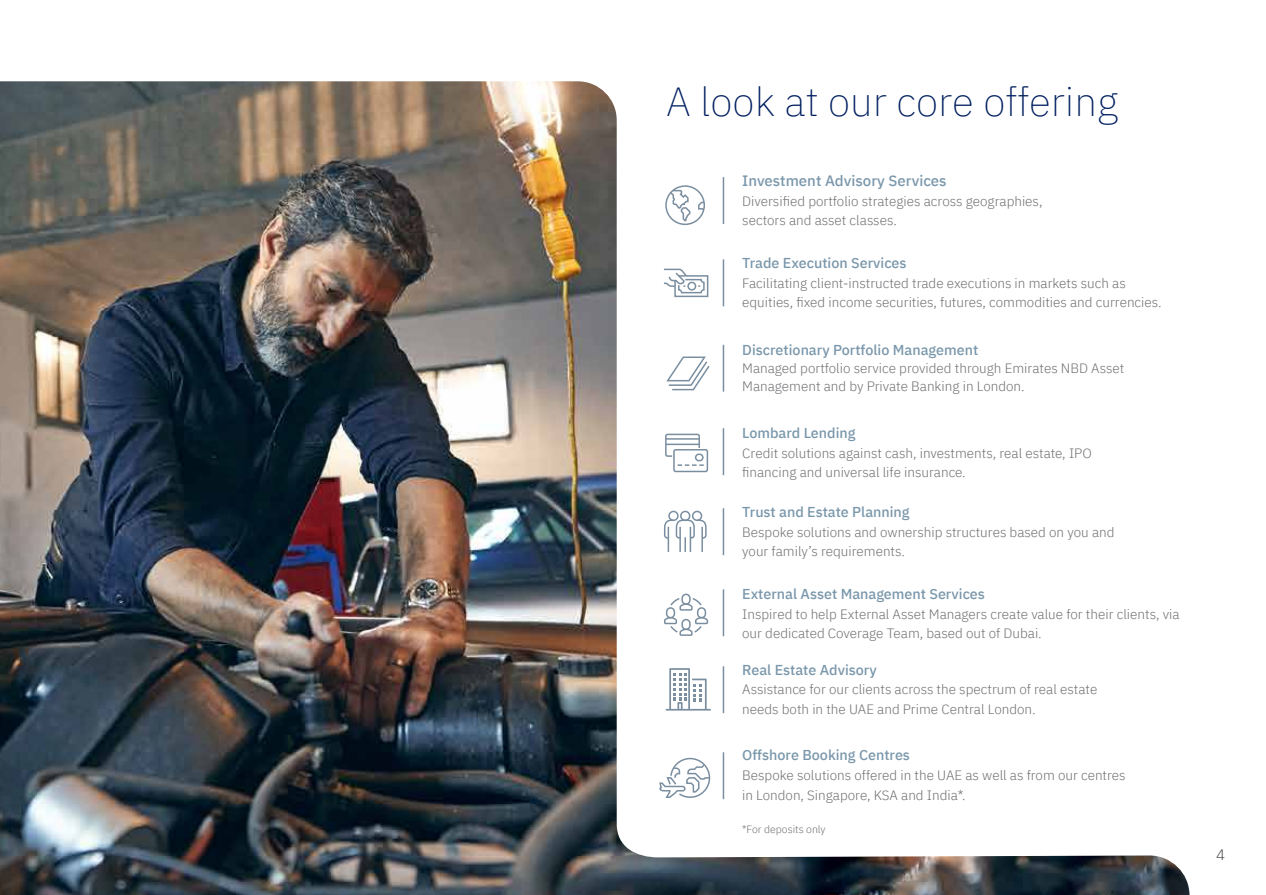
<style>
.page{position:relative;width:1266px;height:895px;background:#fff}
.page>*{position:absolute;margin:0;border:0;box-sizing:border-box;transform-origin:0 0}
.t1{font:200 40.5px "IBM Plex Sans";color:#001f60}
.t2{font:500 15px "IBM Plex Sans Arabic";color:#7a97ab}
.t3{font:300 15px "IBM Plex Sans";color:#4d4d4f}
.t4{font:500 14.25px "IBM Plex Sans Arabic";color:#7a97ab}
.t5{font:300 13.5px/19.5px "IBM Plex Sans";color:#6e6f72}
.t6{font:300 10.5px "IBM Plex Sans";color:#6e6f72}
</style>
<div class="page">
<img style="left:0;top:81px;width:1189px;height:813px">
<hr style="left:723px;top:259px;width:1px;height:47px;background:#7a8ea0">
<hr style="left:723px;top:177px;width:1px;height:47px;background:#7a8ea0">
<hr style="left:723px;top:345px;width:1px;height:46px;background:#7a8ea0">
<hr style="left:723px;top:428px;width:1px;height:47px;background:#7a8ea0">
<hr style="left:723px;top:508px;width:1px;height:47px;background:#7a8ea0">
<hr style="left:723px;top:666px;width:1px;height:47px;background:#7a8ea0">
<hr style="left:723px;top:752px;width:1px;height:47px;background:#7a8ea0">
<svg style="left:664px;top:433px;width:37px;height:24px"></svg>
<hr style="left:666px;top:438px;width:33px;height:1px;background:#7a8ea0">
<hr style="left:666px;top:443px;width:33px;height:2px;background:#7a8ea0">
<div style="left:673px;top:449px;width:35px;height:23px;border:2px solid #7a8ea0;border-radius:2px"></div>
<svg style="left:678px;top:464px;width:26px;height:2px"></svg>
<div style="left:695px;top:453px;width:9px;height:8px;border:2px solid #7a8ea0;border-radius:3px"></div>
<svg style="left:665px;top:356px;width:46px;height:35px"></svg>
<svg style="left:662px;top:268px;width:47px;height:30px"></svg>
<div style="left:687px;top:281px;width:9px;height:9px;border:2px solid #7a8ea0;border-radius:50%"></div>
<div style="left:665px;top:185px;width:40px;height:40px;border:2px solid #7a8ea0;border-radius:50%"></div>
<svg style="left:668px;top:189px;width:23px;height:34px"></svg>
<svg style="left:697px;top:201px;width:9px;height:11px"></svg>
<div style="left:680px;top:510px;width:10px;height:11px;border:2px solid #7a8ea0;border-radius:50%"></div>
<div style="left:668px;top:510px;width:11px;height:11px;border:2px solid #7a8ea0;border-radius:50%"></div>
<div style="left:692px;top:510px;width:10px;height:11px;border:2px solid #7a8ea0;border-radius:50%"></div>
<svg style="left:663px;top:518px;width:44px;height:34px"></svg>
<svg style="left:666px;top:668px;width:45px;height:42px"></svg>
<svg style="left:658px;top:757px;width:53px;height:41px"></svg>
<div style="left:681px;top:593px;width:10px;height:11px;border:2px solid #7a8ea0;border-radius:4px"></div>
<div style="left:666px;top:607px;width:9px;height:11px;border:2px solid #7a8ea0;border-radius:4px"></div>
<div style="left:697px;top:607px;width:9px;height:11px;border:2px solid #7a8ea0;border-radius:4px"></div>
<svg style="left:669px;top:596px;width:34px;height:15px"></svg>
<svg style="left:663px;top:617px;width:46px;height:19px"></svg>
<hr style="left:723px;top:589px;width:1px;height:47px;background:#7a8ea0">
<h1 class="t1" style="left:666px;top:72px;width:454px">A look at our core offering</h1>
<p class="t2" style="left:742px;top:172px;width:206px">Investment Advisory Services</p>
<p class="t5" style="left:742px;top:190px;width:302px">Diversified portfolio strategies across geographies, sectors and asset classes.</p>
<p class="t4" style="left:742px;top:255px;width:166px">Trade Execution Services</p>
<p class="t5" style="left:742px;top:272px;width:421px">Facilitating client-instructed trade executions in markets such as equities, fixed income securities, futures, commodities and currencies.</p>
<p class="t4" style="left:742px;top:341px;width:238px">Discretionary Portfolio Management</p>
<p class="t5" style="left:742px;top:358px;width:384px;line-height:18px">Managed portfolio service provided through Emirates NBD Asset<br>Management and by Private Banking in London.</p>
<p class="t4" style="left:742px;top:425px;width:115px">Lombard Lending</p>
<p class="t5" style="left:742px;top:442px;width:351px">Credit solutions against cash, investments, real estate, IPO financing and universal life insurance.</p>
<p class="t4" style="left:742px;top:503px;width:169px">Trust and Estate Planning</p>
<p class="t5" style="left:742px;top:521px;width:374px">Bespoke solutions and ownership structures based on you and your family’s requirements.</p>
<p class="t4" style="left:742px;top:585px;width:244px">External Asset Management Services</p>
<p class="t5" style="left:742px;top:602px;width:439px">Inspired to help External Asset Managers create value for their clients, via our dedicated Coverage Team, based out of Dubai.</p>
<p class="t4" style="left:742px;top:661px;width:136px">Real Estate Advisory</p>
<p class="t5" style="left:742px;top:678px;width:357px">Assistance for our clients across the spectrum of real estate needs both in the UAE and Prime Central London.</p>
<p class="t4" style="left:742px;top:747px;width:169px">Offshore Booking Centres</p>
<p class="t5" style="left:742px;top:764px;width:385px">Bespoke solutions offered in the UAE as well as from our centres in London, Singapore, KSA and India*.</p>
<p class="t6" style="left:742px;top:821px;width:85px">*For deposits only</p>
<p class="t3" style="left:1216px;top:843px;width:10px">4</p>
</div>
